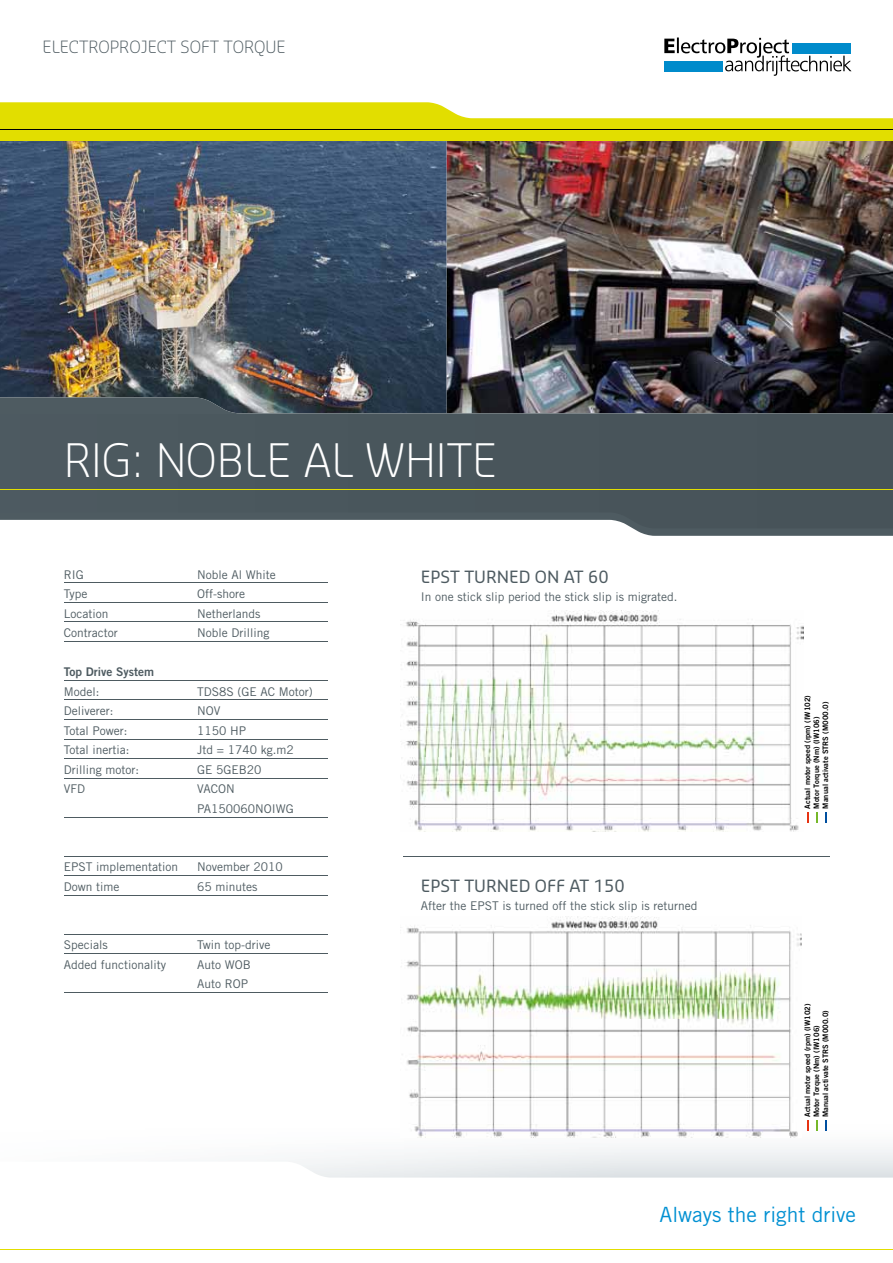
<style>
.page{position:relative;width:893px;height:1263px;background:#fff}
.page>*{position:absolute;margin:0;border:0;box-sizing:border-box;transform-origin:0 0}
.t1{font:300 45px "Sansa";color:#fff}
.t2{font:21px "Trade Gothic LT Std";color:#0090d2}
.t3{font:16.5px "Sansa";color:#4e5b61}
.t4{font:300 16.5px "Sansa";color:#4e5b61}
.t5{font:12px/19.5px "Trade Gothic LT Std";color:#4e5b61}
.t6{font:12px "Trade Gothic LT Std Bd 2";color:#4e5b61}
.t7{font:7.5px/9px "Trade Gothic LT Std Bd 2";color:#000}
</style>
<div class="page">
<img style="left:446px;top:140px;width:447px;height:257px">
<img style="left:277px;top:1120px;width:616px;height:57px">
<img style="left:0;top:140px;width:446px;height:257px">
<div style="left:0;top:93px;width:893px;height:47px;background:#e2de00"></div>
<hr style="left:0;top:129px;width:893px;height:1px;background:#000">
<hr style="left:0;top:1249px;width:893px;height:1px;background:#e2de00">
<hr style="left:64px;top:583px;width:263px;height:1px;background:#4e5b61">
<hr style="left:64px;top:602px;width:263px;height:1px;background:#4e5b61">
<hr style="left:64px;top:622px;width:263px;height:1px;background:#4e5b61">
<hr style="left:64px;top:641px;width:263px;height:1px;background:#4e5b61">
<hr style="left:64px;top:680px;width:263px;height:1px;background:#4e5b61">
<hr style="left:64px;top:700px;width:263px;height:1px;background:#4e5b61">
<hr style="left:64px;top:719px;width:263px;height:1px;background:#4e5b61">
<hr style="left:64px;top:739px;width:263px;height:1px;background:#4e5b61">
<hr style="left:64px;top:758px;width:263px;height:1px;background:#4e5b61">
<hr style="left:64px;top:778px;width:263px;height:1px;background:#4e5b61">
<hr style="left:64px;top:817px;width:263px;height:1px;background:#4e5b61">
<hr style="left:64px;top:856px;width:263px;height:1px;background:#4e5b61">
<hr style="left:64px;top:875px;width:263px;height:1px;background:#4e5b61">
<hr style="left:64px;top:895px;width:263px;height:1px;background:#4e5b61">
<hr style="left:64px;top:934px;width:263px;height:1px;background:#4e5b61">
<hr style="left:64px;top:953px;width:263px;height:1px;background:#4e5b61">
<hr style="left:64px;top:992px;width:263px;height:1px;background:#4e5b61">
<img style="left:401px;top:611px;width:402px;height:220px">
<img style="left:401px;top:917px;width:400px;height:220px">
<hr style="left:403px;top:856px;width:426px;height:1px;background:#4e5b61">
<svg style="left:816px;top:812px;width:2px;height:10px"></svg>
<svg style="left:825px;top:812px;width:2px;height:10px"></svg>
<svg style="left:816px;top:1121px;width:2px;height:10px"></svg>
<svg style="left:825px;top:1121px;width:2px;height:10px"></svg>
<img style="left:0;top:397px;width:893px;height:17px">
<svg style="left:632px;top:528px;width:261px;height:8px;background:#566368"></svg>
<div style="left:0;top:414px;width:893px;height:7px;background:#49565c"></div>
<div style="left:0;top:421px;width:893px;height:107px;background:#49565c"></div>
<hr style="left:0;top:489px;width:893px;height:1px;background:#e2de00">
<svg style="left:0;top:38px;width:893px;height:80px"></svg>
<div style="left:664px;top:61px;width:58px;height:10px;background:#008bcb"></div>
<div style="left:792px;top:43px;width:59px;height:10px;background:#008bcb"></div>
<h3 class="t4" style="left:43px;top:37px;width:245px">ELECTROPROJECT SOFT TORQUE</h3>
<h1 class="t1" style="left:64px;top:433px;width:435px">RIG: NOBLE AL WHITE</h1>
<p class="t5" style="left:64px;top:564px;width:22px">RIG</p>
<p class="t5" style="left:197px;top:564px;width:80px">Noble Al White</p>
<p class="t5" style="left:64px;top:584px;width:25px">Type</p>
<p class="t5" style="left:197px;top:584px;width:49px">Off-shore</p>
<p class="t5" style="left:64px;top:603px;width:46px">Location</p>
<p class="t5" style="left:197px;top:603px;width:65px">Netherlands</p>
<p class="t5" style="left:64px;top:623px;width:55px">Contractor</p>
<p class="t5" style="left:197px;top:623px;width:74px">Noble Drilling</p>
<p class="t6" style="left:64px;top:664px;width:92px">Top Drive System</p>
<p class="t5" style="left:64px;top:681px;width:37px">Model:</p>
<p class="t5" style="left:197px;top:681px;width:117px">TDS8S (GE AC Motor)</p>
<p class="t5" style="left:64px;top:701px;width:51px">Deliverer:</p>
<p class="t5" style="left:197px;top:701px;width:25px">NOV</p>
<p class="t5" style="left:64px;top:720px;width:65px">Total Power:</p>
<p class="t5" style="left:197px;top:720px;width:50px">1150 HP</p>
<p class="t5" style="left:64px;top:740px;width:67px">Total inertia:</p>
<p class="t5" style="left:197px;top:740px;width:98px">Jtd = 1740 kg.m2</p>
<p class="t5" style="left:64px;top:759px;width:77px">Drilling motor:</p>
<p class="t5" style="left:197px;top:759px;width:66px">GE 5GEB20</p>
<p class="t5" style="left:64px;top:779px;width:23px">VFD</p>
<p class="t5" style="left:197px;top:779px;width:98px">VACON<br>PA150060NOIWG</p>
<p class="t5" style="left:64px;top:857px;width:116px">EPST implementation</p>
<p class="t5" style="left:197px;top:857px;width:87px">November 2010</p>
<p class="t5" style="left:64px;top:876px;width:57px">Down time</p>
<p class="t5" style="left:197px;top:876px;width:62px">65 minutes</p>
<p class="t5" style="left:64px;top:935px;width:46px">Specials</p>
<p class="t5" style="left:197px;top:935px;width:75px">Twin top-drive</p>
<p class="t5" style="left:64px;top:954px;width:104px">Added functionality</p>
<p class="t5" style="left:197px;top:954px;width:55px">Auto WOB<br>Auto ROP</p>
<h3 class="t3" style="left:421px;top:567px;width:189px">EPST TURNED ON AT 60</h3>
<p class="t5" style="left:421px;top:587px;width:258px">In one stick slip period the stick slip is migrated.</p>
<h3 class="t3" style="left:421px;top:875px;width:205px">EPST TURNED OFF AT 150</h3>
<p class="t5" style="left:421px;top:895px;width:278px">After the EPST is turned off the stick slip is returned</p>
<p class="t7" style="left:803px;top:808px;width:115px;rotate:-90deg">Actual motor speed (rpm) (IW102)<br>Motor Torque (Nm) (IW106)<br>Manual activate STRS (M000.0)</p>
<p class="t7" style="left:803px;top:1117px;width:115px;rotate:-90deg">Actual motor speed (rpm) (IW102)<br>Motor Torque (Nm) (IW106)<br>Manual activate STRS (M000.0)</p>
<h2 class="t2" style="left:659px;top:1201px;width:198px">Always the right drive</h2>
</div>
